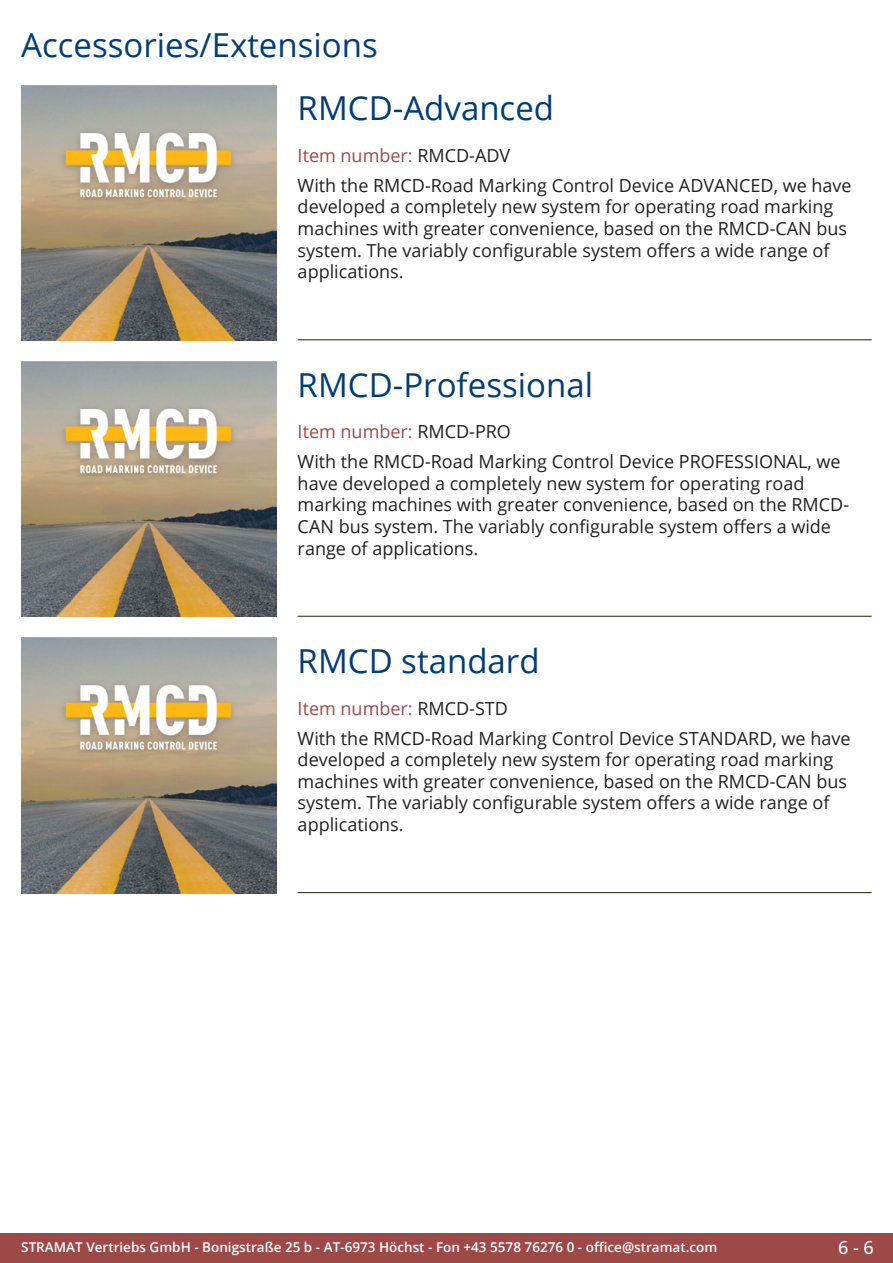
<style>
.page{position:relative;width:893px;height:1263px;background:#fff}
.page>*{position:absolute;margin:0;border:0;box-sizing:border-box;transform-origin:0 0}
.Produkttitel{font:33px "Open Sans";color:#003d78}
.RastTitel{font:33px "Open Sans";color:#003d78}
.Beschreibung_Text{font:18px/21.6px "Open Sans";color:#231f20}
.TechDaten_Überschrif{font:18px "Open Sans";color:#9c4948}
.t1{font:500 18px "Open Sans";color:#fff}
.t2{font:600 13.5px "Open Sans";color:#fff}
.s1{color:#231f20}
</style>
<div class="page">
<div style="left:0;top:1233px;width:893px;height:30px;background:#9c4948"></div>
<hr style="left:298px;top:340px;width:574px;height:1px;background:#201d08">
<hr style="left:298px;top:616px;width:574px;height:1px;background:#201d08">
<hr style="left:298px;top:892px;width:574px;height:1px;background:#201d08">
<img style="left:21px;top:85px;width:255px;height:255px">
<img style="left:21px;top:361px;width:255px;height:256px">
<img style="left:21px;top:638px;width:255px;height:255px">
<p class="RastTitel" style="left:21px;top:22px;width:358px">Accessories/Extensions</p>
<p class="Produkttitel" style="left:298px;top:86px;width:258px">RMCD-Advanced</p>
<p class="TechDaten_Überschrif" style="left:298px;top:143px;width:214px">Item number: <span class="s1">RMCD-ADV</span></p>
<p class="Beschreibung_Text" style="left:298px;top:174px;width:556px">With the RMCD-Road Marking Control Device ADVANCED, we have developed a completely new system for operating road marking machines with greater convenience, based on the RMCD-CAN bus system. The variably configurable system offers a wide range of applications.</p>
<p class="Produkttitel" style="left:298px;top:362px;width:297px">RMCD-Professional</p>
<p class="TechDaten_Überschrif" style="left:298px;top:420px;width:215px">Item number: <span class="s1">RMCD-PRO</span></p>
<p class="Beschreibung_Text" style="left:298px;top:450px;width:553px">With the RMCD-Road Marking Control Device PROFESSIONAL, we have developed a completely new system for operating road marking machines with greater convenience, based on the RMCD-CAN bus system. The variably configurable system offers a wide range of applications.</p>
<p class="Produkttitel" style="left:298px;top:638px;width:243px">RMCD standard</p>
<p class="TechDaten_Überschrif" style="left:298px;top:696px;width:212px">Item number: <span class="s1">RMCD-STD</span></p>
<p class="Beschreibung_Text" style="left:298px;top:727px;width:554px">With the RMCD-Road Marking Control Device STANDARD, we have developed a completely new system for operating road marking machines with greater convenience, based on the RMCD-CAN bus system. The variably configurable system offers a wide range of applications.</p>
<p class="t2" style="left:21px;top:1238px;width:698px">STRAMAT Vertriebs GmbH - Bonigstraße 25 b - AT-6973 Höchst - Fon +43 5578 76276 0 - office@stramat.com</p>
<p class="t1" style="left:838px;top:1234px;width:37px">6 - 6</p>
</div>
